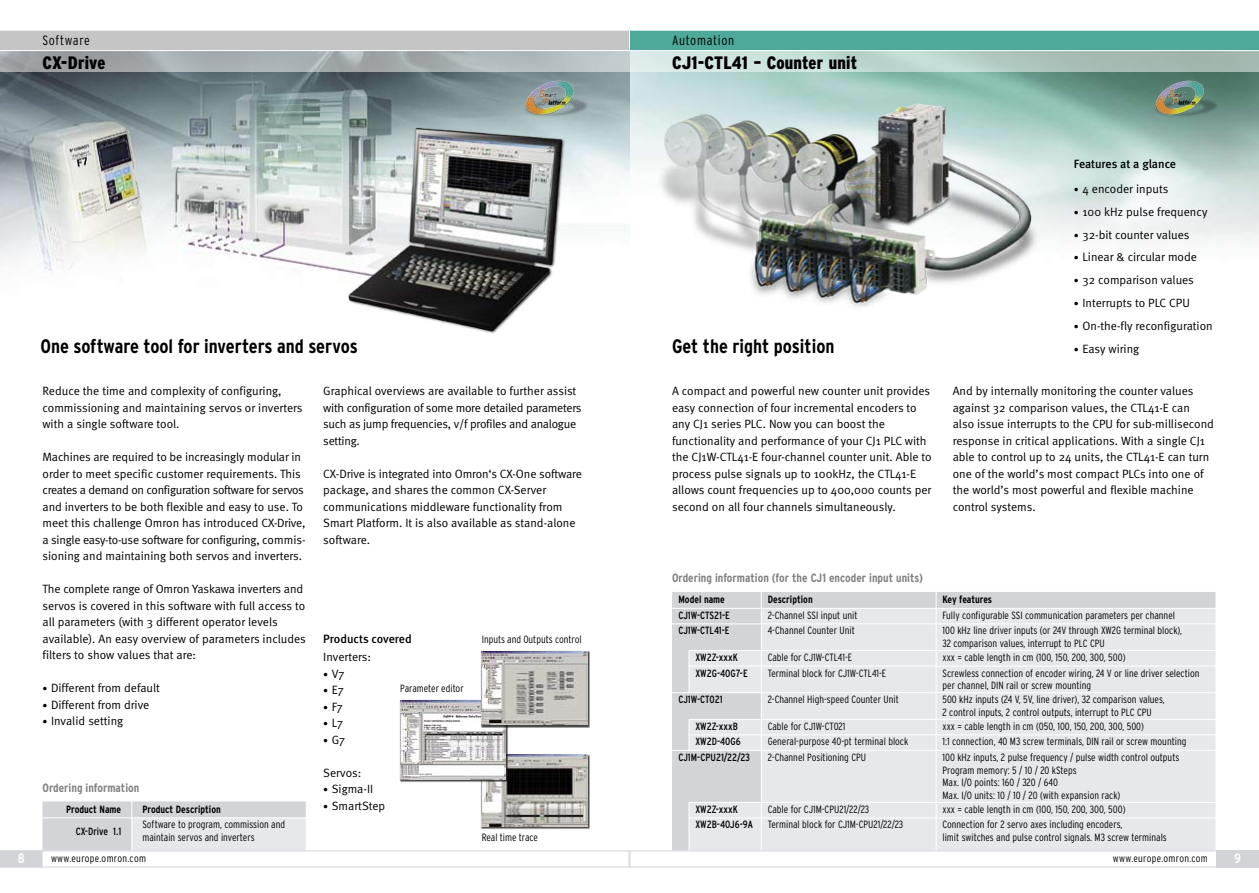
<style>
.page{position:relative;width:1259px;height:893px;background:#fff}
.page>*{position:absolute;margin:0;border:0;box-sizing:border-box;transform-origin:0 0}
.t1{font:700 condensed 19.5px "Interstate";color:#000}
.t2{font:900 condensed 18px "Interstate";letter-spacing:.01em;color:#000}
.t3{font:300 condensed 13.5px "Interstate";letter-spacing:.05em;color:#000}
.t4{font:700 condensed 13.5px "Interstate";color:#fff}
.t5{font:12px/16.5px "Meta Normal";color:#000}
.t6{font:12px/16.5px "Meta Normal";letter-spacing:-.02em;color:#000}
.t7{font:700 condensed 12px "Interstate";color:#808080}
.t8{font:500 12px "Meta";color:#000}
.t9{font:300 condensed 10.5px/12.6px "Interstate";color:#000}
.t10{font:condensed 10.5px "Interstate";color:#000}
.t11{font:700 condensed 10.5px "Interstate";color:#000}
.t12{font:300 condensed 10.5px "Interstate";letter-spacing:.03em;color:#000}
.s1{font-size:9.75px}
</style>
<div class="page">
<img style="left:629px;top:72px;width:630px;height:171px">
<img style="left:629px;top:82px;width:433px;height:225px">
<img style="left:0;top:72px;width:629px;height:199px">
<svg style="left:0;top:51px;width:1259px;height:21px;background:#b1bfbe"></svg>
<img style="left:321px;top:102px;width:279px;height:232px">
<svg style="left:0;top:30px;width:1259px;height:21px;background:#93bcb5"></svg>
<img style="left:523px;top:79px;width:70px;height:39px">
<img style="left:1152px;top:79px;width:71px;height:39px">
<svg style="left:0;top:592px;width:1259px;height:275px"></svg>
<p class="t3" style="left:43px;top:33px;width:49px">Software</p>
<h2 class="t2" style="left:43px;top:52px;width:64px">CX-Drive</h2>
<h1 class="t1" style="left:40px;top:335px;width:319px">One software tool for inverters and servos</h1>
<p class="t5" style="left:43px;top:383px;width:261px">Reduce the time and complexity of configuring, commissioning and maintaining servos or inverters with a single software tool.</p>
<p class="t5" style="left:43px;top:449px;width:264px">Machines are required to be increasingly modular in order to meet specific customer requirements. This creates a demand on configuration software for servos and inverters to be both flexible and easy to use. To meet this challenge Omron has introduced CX-Drive, a single easy-to-use software for configuring, commis&shy;sioning and maintaining both servos and inverters.</p>
<p class="t5" style="left:43px;top:581px;width:265px">The complete range of Omron Yaskawa inverters and servos is covered in this software with full access to all parameters (with 3 different operator levels available). An easy overview of parameters includes filters to show values that are:</p>
<p class="t5" style="left:43px;top:680px;width:119px"><span class="s1">•</span> Different from default</p>
<p class="t5" style="left:43px;top:696px;width:108px"><span class="s1">•</span> Different from drive</p>
<p class="t5" style="left:43px;top:713px;width:82px"><span class="s1">•</span> Invalid setting</p>
<p class="t7" style="left:43px;top:781px;width:98px">Ordering information</p>
<p class="t11" style="left:66px;top:803px;width:57px">Product Name</p>
<p class="t11" style="left:142px;top:803px;width:80px">Product Description</p>
<p class="t10" style="left:76px;top:825px;width:47px">CX-Drive 1.1</p>
<p class="t9" style="left:142px;top:818px;width:144px">Software to program, commission and maintain servos and inverters</p>
<p class="t6" style="left:323px;top:383px;width:260px">Graphical overviews are available to further assist with configuration of some more detailed parameters such as jump frequencies, v/f profiles and analogue setting.</p>
<p class="t5" style="left:323px;top:465px;width:260px">CX-Drive is integrated into Omron‘s CX-One software package, and shares the common CX-Server communications middleware functionality from Smart Platform. It is also available as stand-alone software.</p>
<p class="t8" style="left:323px;top:632px;width:90px">Products covered</p>
<p class="t5" style="left:323px;top:648px;width:49px">Inverters:</p>
<p class="t5" style="left:323px;top:665px;width:23px"><span class="s1">•</span> V7</p>
<p class="t5" style="left:323px;top:681px;width:22px"><span class="s1">•</span> E7</p>
<p class="t5" style="left:323px;top:698px;width:21px"><span class="s1">•</span> F7</p>
<p class="t5" style="left:323px;top:714px;width:21px"><span class="s1">•</span> L7</p>
<p class="t5" style="left:323px;top:731px;width:23px"><span class="s1">•</span> G7</p>
<p class="t5" style="left:323px;top:764px;width:39px">Servos:</p>
<p class="t5" style="left:323px;top:780px;width:51px"><span class="s1">•</span> Sigma-II</p>
<p class="t5" style="left:323px;top:797px;width:64px"><span class="s1">•</span> SmartStep</p>
<p class="t9" style="left:400px;top:681px;width:65px">Parameter editor</p>
<p class="t9" style="left:482px;top:633px;width:102px">Inputs and Outputs control</p>
<p class="t9" style="left:482px;top:831px;width:58px">Real time trace</p>
<p class="t3" style="left:672px;top:33px;width:64px">Automation</p>
<h2 class="t2" style="left:672px;top:52px;width:186px">CJ1-CTL41 – Counter unit</h2>
<h1 class="t1" style="left:672px;top:335px;width:164px">Get the right position</h1>
<p class="t5" style="left:672px;top:383px;width:261px">A compact and powerful new counter unit provides easy connection of four incremental encoders to any CJ1 series PLC. Now you can boost the functionality and performance of your CJ1 PLC with the CJ1W-CTL41-E four-channel counter unit. Able to process pulse signals up to 100kHz, the CTL41-E allows count frequencies up to 400,000 counts per second on all four channels simultaneously.</p>
<p class="t8" style="left:1074px;top:157px;width:104px">Features at a glance</p>
<p class="t5" style="left:1074px;top:180px;width:96px"><span class="s1">•</span> 4 encoder inputs</p>
<p class="t5" style="left:1074px;top:203px;width:135px"><span class="s1">•</span> 100 kHz pulse frequency</p>
<p class="t5" style="left:1074px;top:226px;width:117px"><span class="s1">•</span> 32-bit counter values</p>
<p class="t5" style="left:1074px;top:249px;width:124px"><span class="s1">•</span> Linear &amp; circular mode</p>
<p class="t5" style="left:1074px;top:272px;width:121px"><span class="s1">•</span> 32 comparison values</p>
<p class="t5" style="left:1074px;top:295px;width:117px"><span class="s1">•</span> Interrupts to PLC CPU</p>
<p class="t5" style="left:1074px;top:318px;width:140px"><span class="s1">•</span> On-the-fly reconfiguration</p>
<p class="t5" style="left:1074px;top:340px;width:67px"><span class="s1">•</span> Easy wiring</p>
<p class="t5" style="left:952px;top:383px;width:263px">And by internally monitoring the counter values against 32 comparison values, the CTL41-E can also issue interrupts to the CPU for sub-millisecond response in critical applications. With a single CJ1 able to control up to 24 units, the CTL41-E can turn one of the world’s most compact PLCs into one of the world’s most powerful and flexible machine control systems.</p>
<p class="t7" style="left:672px;top:571px;width:252px">Ordering information (for the CJ1 encoder input units)</p>
<p class="t11" style="left:678px;top:594px;width:48px">Model name</p>
<p class="t11" style="left:767px;top:594px;width:46px">Description</p>
<p class="t11" style="left:942px;top:594px;width:51px">Key features</p>
<p class="t10" style="left:678px;top:609px;width:53px">CJ1W-CTS21-E</p>
<p class="t9" style="left:767px;top:609px;width:91px">2-Channel SSI input unit</p>
<p class="t9" style="left:942px;top:609px;width:234px">Fully configurable SSI communication parameters per channel</p>
<p class="t10" style="left:678px;top:625px;width:53px">CJ1W-CTL41-E</p>
<p class="t9" style="left:767px;top:624px;width:89px">4-Channel Counter Unit</p>
<p class="t9" style="left:942px;top:624px;width:241px">100 kHz line driver inputs (or 24V through XW2G terminal block),<br>32 comparison values, interrupt to PLC CPU</p>
<p class="t10" style="left:695px;top:652px;width:44px">XW2Z-xxxK</p>
<p class="t9" style="left:767px;top:651px;width:86px">Cable for CJ1W-CTL41-E</p>
<p class="t9" style="left:942px;top:651px;width:184px">xxx = cable length in cm (100, 150, 200, 300, 500)</p>
<p class="t10" style="left:695px;top:667px;width:54px">XW2G-40G7-E</p>
<p class="t9" style="left:767px;top:667px;width:120px">Terminal block for CJ1W-CTL41-E</p>
<p class="t9" style="left:942px;top:667px;width:258px">Screwless connection of encoder wiring, 24 V or line driver selection per channel, DIN rail or screw mounting</p>
<p class="t10" style="left:678px;top:694px;width:46px">CJ1W-CT021</p>
<p class="t9" style="left:767px;top:693px;width:133px">2-Channel High-speed Counter Unit</p>
<p class="t9" style="left:942px;top:693px;width:224px">500 kHz inputs (24 V, 5V, line driver), 32 comparison values,<br>2 control inputs, 2 control outputs, interrupt to PLC CPU</p>
<p class="t10" style="left:695px;top:720px;width:44px">XW2Z-xxxB</p>
<p class="t9" style="left:767px;top:720px;width:79px">Cable for CJ1W-CT021</p>
<p class="t9" style="left:942px;top:720px;width:203px">xxx = cable length in cm (050, 100, 150, 200, 300, 500)</p>
<p class="t10" style="left:695px;top:736px;width:47px">XW2D-40G6</p>
<p class="t9" style="left:767px;top:735px;width:142px">General-purpose 40-pt terminal block</p>
<p class="t9" style="left:942px;top:735px;width:245px">1:1 connection, 40 M3 screw terminals, DIN rail or screw mounting</p>
<p class="t10" style="left:678px;top:751px;width:73px">CJ1M-CPU21/22/23</p>
<p class="t9" style="left:767px;top:751px;width:100px">2-Channel Positioning CPU</p>
<p class="t9" style="left:942px;top:751px;width:238px">100 kHz inputs, 2 pulse frequency / pulse width control outputs Program memory: 5 / 10 / 20 kSteps<br>Max. I/O points: 160 / 320 / 640<br>Max. I/O units: 10 / 10 / 20 (with expansion rack)</p>
<p class="t10" style="left:695px;top:803px;width:44px">XW2Z-xxxK</p>
<p class="t9" style="left:767px;top:803px;width:103px">Cable for CJ1M-CPU21/22/23</p>
<p class="t9" style="left:942px;top:803px;width:184px">xxx = cable length in cm (100, 150, 200, 300, 500)</p>
<p class="t10" style="left:695px;top:819px;width:59px">XW2B-40J6-9A</p>
<p class="t9" style="left:767px;top:818px;width:137px">Terminal block for CJ1M-CPU21/22/23</p>
<p class="t9" style="left:942px;top:818px;width:226px">Connection for 2 servo axes including encoders,<br>limit switches and pulse control signals. M3 screw terminals</p>
<p class="t4" style="left:18px;top:851px;width:8px">8</p>
<p class="t12" style="left:51px;top:852px;width:96px">www.europe.omron.com</p>
<p class="t12" style="left:1113px;top:852px;width:96px">www.europe.omron.com</p>
<p class="t4" style="left:1234px;top:851px;width:8px">9</p>
</div>
